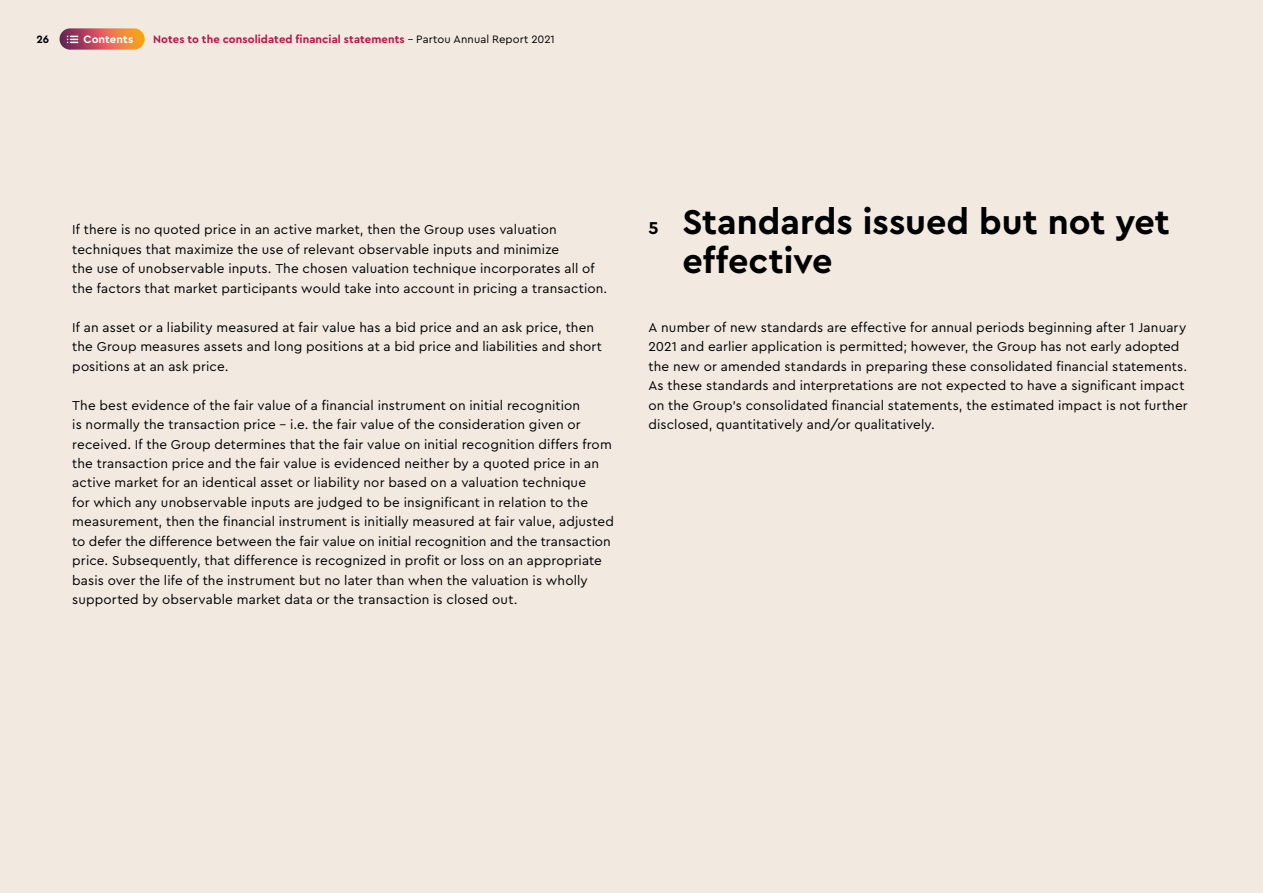
<style>
.page{position:relative;width:1263px;height:893px;background:#f2e9e1}
.page>*{position:absolute;margin:0;border:0;box-sizing:border-box;transform-origin:0 0}
.t1{font:700 36px/39px "Cera Pro";color:#000}
.t2{font:13.5px/19.5px "Cera Pro";letter-spacing:.01em;color:#000}
.t3{font:700 11.25px "Cera Pro";letter-spacing:.01em;color:#b71545}
.t4{font:700 11.25px "Cera Pro";letter-spacing:.005em;color:#fff}
.t5{font:700 11.25px "Cera Pro";color:#000}
.s1{font-weight:400;color:#000}
.s2{font-size:18px}
</style>
<div class="page">
<svg style="left:60px;top:28px;width:85px;height:22px;background:#cf6852"></svg>
<svg style="left:67px;top:36px;width:11px;height:7px"></svg>
<p class="t5" style="left:36px;top:32px;width:14px">26</p>
<p class="t4" style="left:84px;top:32px;width:51px">Contents</p>
<p class="t3" style="left:153px;top:32px;width:403px">Notes to the consolidated financial statements <span class="s1">- Partou Annual Report 2021</span></p>
<p class="t2" style="left:72px;top:219px;width:537px">If there is no quoted price in an active market, then the Group uses valuation techniques that maximize the use of relevant observable inputs and minimize<br>the use of unobservable inputs. The chosen valuation technique incorporates all of the factors that market participants would take into account in pricing a transaction.</p>
<p class="t2" style="left:72px;top:317px;width:531px">If an asset or a liability measured at fair value has a bid price and an ask price, then the Group measures assets and long positions at a bid price and liabilities and short positions at an ask price.</p>
<p class="t2" style="left:72px;top:395px;width:543px">The best evidence of the fair value of a financial instrument on initial recognition<br>is normally the transaction price – i.e. the fair value of the consideration given or received. If the Group determines that the fair value on initial recognition differs from the transaction price and the fair value is evidenced neither by a quoted price in an active market for an identical asset or liability nor based on a valuation technique<br>for which any unobservable inputs are judged to be insignificant in relation to the measurement, then the financial instrument is initially measured at fair value, adjusted to defer the difference between the fair value on initial recognition and the transaction price. Subsequently, that difference is recognized in profit or loss on an appropriate basis over the life of the instrument but no later than when the valuation is wholly supported by observable market data or the transaction is closed out.</p>
<h1 class="t1" style="left:682px;top:201px;width:489px;text-indent:-34px"><span class="s2">5</span> Standards issued but not yet effective</h1>
<p class="t2" style="left:648px;top:317px;width:541px">A number of new standards are effective for annual periods beginning after 1 January 2021 and earlier application is permitted; however, the Group has not early adopted the new or amended standards in preparing these consolidated financial statements.<br>As these standards and interpretations are not expected to have a significant impact on the Group’s consolidated financial statements, the estimated impact is not further disclosed, quantitatively and/or qualitatively.</p>
</div>
